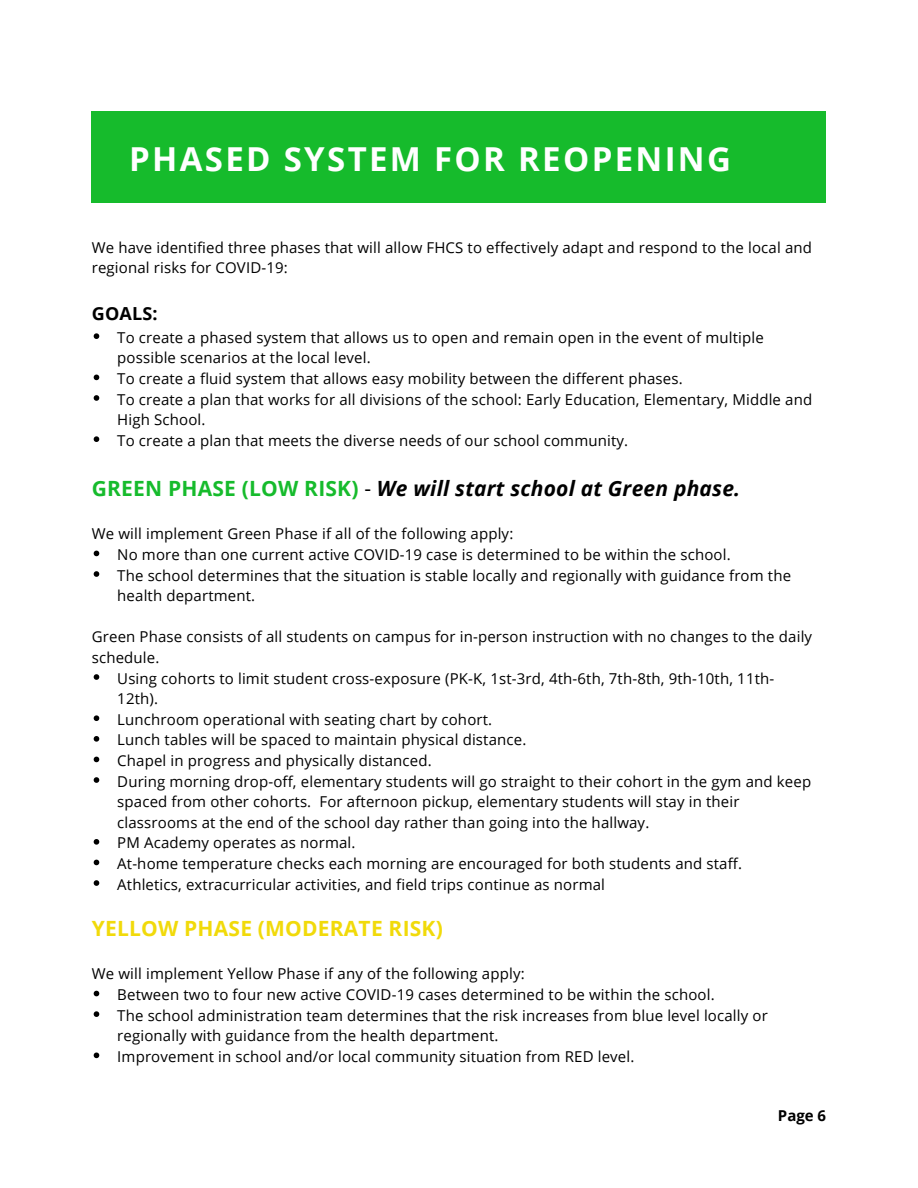
<style>
.page{position:relative;width:918px;height:1188px;background:#fff}
.page>*{position:absolute;margin:0;border:0;box-sizing:border-box;transform-origin:0 0}
.t1{font:700 33px "Open Sans";letter-spacing:.07em;color:#fff}
.t2{font:italic 700 21px "Open Sans";letter-spacing:.01em;color:#000}
.t3{font:700 21px "Open Sans";letter-spacing:.01em;color:#f1da0a}
.t4{font:700 18px "Open Sans";letter-spacing:.01em;color:#000}
.t5{font:15px/20.5px "Open Sans";letter-spacing:.01em;color:#000}
.t6{font:700 15px "Open Sans";color:#000}
.s1{font-style:normal;color:#16bb2c}
.s2{font-weight:400;font-style:normal}
</style>
<div class="page">
<div style="left:92px;top:111px;width:734px;height:92px;background:#16bb2c"></div>
<svg style="left:94px;top:333px;width:5px;height:6px"></svg>
<svg style="left:94px;top:375px;width:5px;height:5px"></svg>
<svg style="left:94px;top:395px;width:5px;height:6px"></svg>
<svg style="left:94px;top:436px;width:5px;height:6px"></svg>
<svg style="left:94px;top:551px;width:5px;height:5px"></svg>
<svg style="left:94px;top:571px;width:5px;height:6px"></svg>
<svg style="left:94px;top:674px;width:5px;height:6px"></svg>
<svg style="left:94px;top:715px;width:5px;height:6px"></svg>
<svg style="left:94px;top:736px;width:5px;height:6px"></svg>
<svg style="left:94px;top:757px;width:5px;height:5px"></svg>
<svg style="left:94px;top:777px;width:5px;height:6px"></svg>
<svg style="left:94px;top:839px;width:5px;height:6px"></svg>
<svg style="left:94px;top:860px;width:5px;height:5px"></svg>
<svg style="left:94px;top:880px;width:5px;height:6px"></svg>
<svg style="left:94px;top:991px;width:5px;height:5px"></svg>
<svg style="left:94px;top:1011px;width:5px;height:6px"></svg>
<svg style="left:94px;top:1053px;width:5px;height:5px"></svg>
<h1 class="t1" style="left:129px;top:136px;width:603px">PHASED SYSTEM FOR REOPENING</h1>
<p class="t5" style="left:92px;top:237px;width:722px">We have identified three phases that will allow FHCS to effectively adapt and respond to the local and regional risks for COVID-19:</p>
<p class="t4" style="left:92px;top:301px;width:67px">GOALS:</p>
<p class="t5" style="left:117px;top:327px;width:696px">To create a phased system that allows us to open and remain open in the event of multiple possible scenarios at the local level.<br>To create a fluid system that allows easy mobility between the different phases.<br>To create a plan that works for all divisions of the school: Early Education, Elementary, Middle and High School.<br>To create a plan that meets the diverse needs of our school community.</p>
<h2 class="t2" style="left:92px;top:474px;width:650px"><span class="s1">GREEN PHASE (LOW RISK)</span> <span class="s2">-</span> We will start school at Green phase.</h2>
<p class="t5" style="left:92px;top:523px;width:423px">We will implement Green Phase if all of the following apply:</p>
<p class="t5" style="left:117px;top:544px;width:675px">No more than one current active COVID-19 case is determined to be within the school.<br>The school determines that the situation is stable locally and regionally with guidance from the health department.</p>
<p class="t5" style="left:92px;top:626px;width:722px">Green Phase consists of all students on campus for in-person instruction with no changes to the daily schedule.</p>
<p class="t5" style="left:117px;top:667px;width:695px">Using cohorts to limit student cross-exposure (PK-K, 1st-3rd, 4th-6th, 7th-8th, 9th-10th, 11th-12th).<br>Lunchroom operational with seating chart by cohort.<br>Lunch tables will be spaced to maintain physical distance.<br>Chapel in progress and physically distanced.<br>During morning drop-off, elementary students will go straight to their cohort in the gym and keep spaced from other cohorts. For afternoon pickup, elementary students will stay in their classrooms at the end of the school day rather than going into the hallway.<br>PM Academy operates as normal.<br>At-home temperature checks each morning are encouraged for both students and staff.<br>Athletics, extracurricular activities, and field trips continue as normal</p>
<h2 class="t3" style="left:92px;top:914px;width:353px">YELLOW PHASE (MODERATE RISK)</h2>
<p class="t5" style="left:92px;top:963px;width:434px">We will implement Yellow Phase if any of the following apply:</p>
<p class="t5" style="left:117px;top:984px;width:652px">Between two to four new active COVID-19 cases determined to be within the school.<br>The school administration team determines that the risk increases from blue level locally or regionally with guidance from the health department.<br>Improvement in school and/or local community situation from RED level.</p>
<p class="t6" style="left:778px;top:1105px;width:50px">Page 6</p>
</div>
